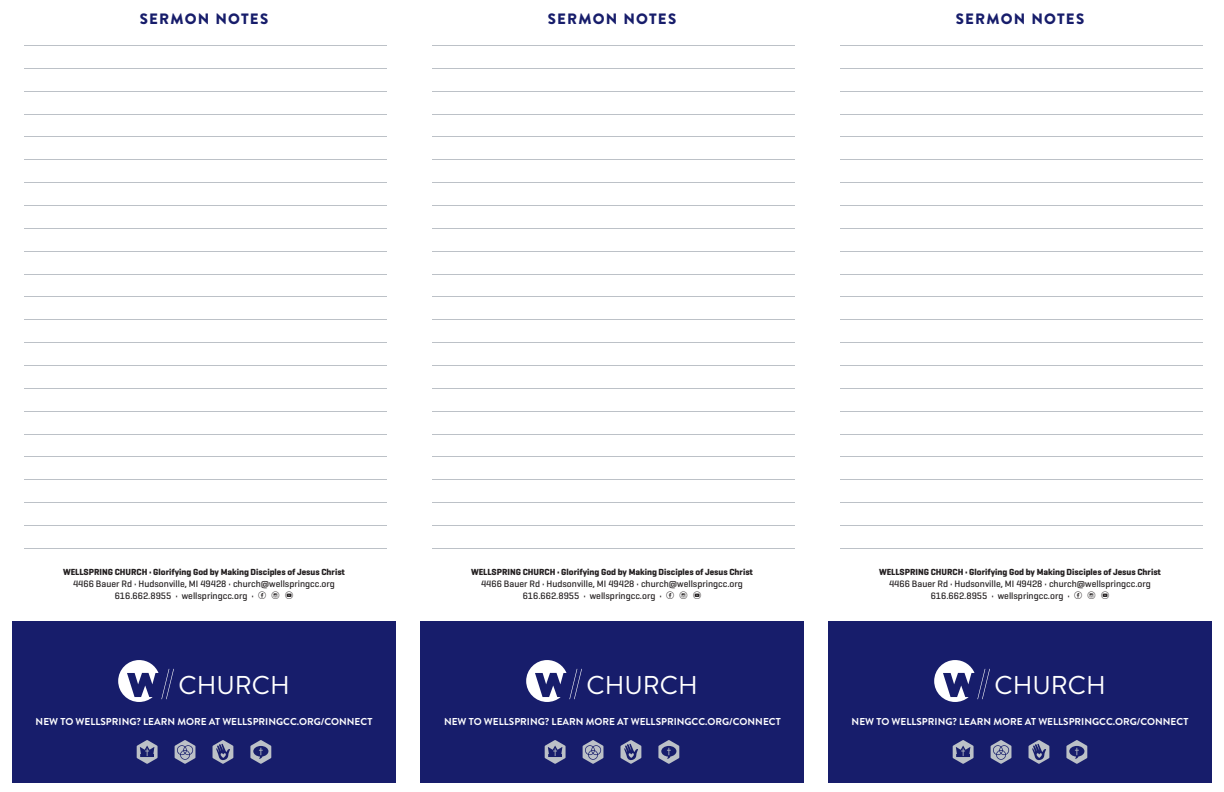
<style>
.page{position:relative;width:1224px;height:792px;background:#fff}
.page>*{position:absolute;margin:0;border:0;box-sizing:border-box;transform-origin:0 0}
.t1{font:25.8px "Brandon Grotesque";color:#fff}
.t2{font:900 15px "Brandon Grotesque";letter-spacing:.085em;color:#171d6b}
.t3{font:700 10px "Brandon Grotesque";color:#fff}
.t4{font:500 9.5px/12px "Geogrotesque";color:#231f20;text-align:center}
.t5{font:700 9px "Geogrotesque";color:#231f20}
.s1{font-family:"Social Shapes";font-weight:400;font-size:11px}
</style>
<div class="page">
<div style="left:13px;top:621px;width:383px;height:162px;background:#171d6b"></div>
<svg style="left:118px;top:660px;width:56px;height:42px"></svg>
<svg style="left:137px;top:740px;width:21px;height:24px"></svg>
<svg style="left:175px;top:740px;width:20px;height:24px"></svg>
<svg style="left:250px;top:740px;width:21px;height:24px"></svg>
<svg style="left:213px;top:740px;width:20px;height:24px"></svg>
<hr style="left:25px;top:45px;width:362px;height:1px;background:#bcc1c7">
<hr style="left:25px;top:68px;width:362px;height:1px;background:#bcc1c7">
<hr style="left:25px;top:91px;width:362px;height:1px;background:#bcc1c7">
<hr style="left:25px;top:114px;width:362px;height:1px;background:#bcc1c7">
<hr style="left:25px;top:137px;width:362px;height:1px;background:#bcc1c7">
<hr style="left:25px;top:159px;width:362px;height:1px;background:#bcc1c7">
<hr style="left:25px;top:182px;width:362px;height:1px;background:#bcc1c7">
<hr style="left:25px;top:205px;width:362px;height:1px;background:#bcc1c7">
<hr style="left:25px;top:228px;width:362px;height:1px;background:#bcc1c7">
<hr style="left:25px;top:251px;width:362px;height:1px;background:#bcc1c7">
<hr style="left:25px;top:274px;width:362px;height:1px;background:#bcc1c7">
<hr style="left:25px;top:297px;width:362px;height:1px;background:#bcc1c7">
<hr style="left:25px;top:319px;width:362px;height:1px;background:#bcc1c7">
<hr style="left:25px;top:342px;width:362px;height:1px;background:#bcc1c7">
<hr style="left:25px;top:365px;width:362px;height:1px;background:#bcc1c7">
<hr style="left:25px;top:388px;width:362px;height:1px;background:#bcc1c7">
<hr style="left:25px;top:411px;width:362px;height:1px;background:#bcc1c7">
<hr style="left:25px;top:434px;width:362px;height:1px;background:#bcc1c7">
<hr style="left:25px;top:457px;width:362px;height:1px;background:#bcc1c7">
<hr style="left:25px;top:479px;width:362px;height:1px;background:#bcc1c7">
<hr style="left:25px;top:502px;width:362px;height:1px;background:#bcc1c7">
<hr style="left:25px;top:525px;width:362px;height:1px;background:#bcc1c7">
<hr style="left:25px;top:548px;width:362px;height:1px;background:#bcc1c7">
<div style="left:421px;top:621px;width:383px;height:162px;background:#171d6b"></div>
<svg style="left:526px;top:660px;width:56px;height:42px"></svg>
<svg style="left:545px;top:740px;width:21px;height:24px"></svg>
<svg style="left:583px;top:740px;width:20px;height:24px"></svg>
<svg style="left:658px;top:740px;width:21px;height:24px"></svg>
<svg style="left:621px;top:740px;width:20px;height:24px"></svg>
<hr style="left:433px;top:45px;width:362px;height:1px;background:#bcc1c7">
<hr style="left:433px;top:68px;width:362px;height:1px;background:#bcc1c7">
<hr style="left:433px;top:91px;width:362px;height:1px;background:#bcc1c7">
<hr style="left:433px;top:114px;width:362px;height:1px;background:#bcc1c7">
<hr style="left:433px;top:137px;width:362px;height:1px;background:#bcc1c7">
<hr style="left:433px;top:159px;width:362px;height:1px;background:#bcc1c7">
<hr style="left:433px;top:182px;width:362px;height:1px;background:#bcc1c7">
<hr style="left:433px;top:205px;width:362px;height:1px;background:#bcc1c7">
<hr style="left:433px;top:228px;width:362px;height:1px;background:#bcc1c7">
<hr style="left:433px;top:251px;width:362px;height:1px;background:#bcc1c7">
<hr style="left:433px;top:274px;width:362px;height:1px;background:#bcc1c7">
<hr style="left:433px;top:297px;width:362px;height:1px;background:#bcc1c7">
<hr style="left:433px;top:319px;width:362px;height:1px;background:#bcc1c7">
<hr style="left:433px;top:342px;width:362px;height:1px;background:#bcc1c7">
<hr style="left:433px;top:365px;width:362px;height:1px;background:#bcc1c7">
<hr style="left:433px;top:388px;width:362px;height:1px;background:#bcc1c7">
<hr style="left:433px;top:411px;width:362px;height:1px;background:#bcc1c7">
<hr style="left:433px;top:434px;width:362px;height:1px;background:#bcc1c7">
<hr style="left:433px;top:457px;width:362px;height:1px;background:#bcc1c7">
<hr style="left:433px;top:479px;width:362px;height:1px;background:#bcc1c7">
<hr style="left:433px;top:502px;width:362px;height:1px;background:#bcc1c7">
<hr style="left:433px;top:525px;width:362px;height:1px;background:#bcc1c7">
<hr style="left:433px;top:548px;width:362px;height:1px;background:#bcc1c7">
<div style="left:829px;top:621px;width:383px;height:162px;background:#171d6b"></div>
<svg style="left:934px;top:660px;width:56px;height:42px"></svg>
<svg style="left:953px;top:740px;width:21px;height:24px"></svg>
<svg style="left:991px;top:740px;width:20px;height:24px"></svg>
<svg style="left:1066px;top:740px;width:21px;height:24px"></svg>
<svg style="left:1029px;top:740px;width:20px;height:24px"></svg>
<hr style="left:841px;top:45px;width:362px;height:1px;background:#bcc1c7">
<hr style="left:841px;top:68px;width:362px;height:1px;background:#bcc1c7">
<hr style="left:841px;top:91px;width:362px;height:1px;background:#bcc1c7">
<hr style="left:841px;top:114px;width:362px;height:1px;background:#bcc1c7">
<hr style="left:841px;top:137px;width:362px;height:1px;background:#bcc1c7">
<hr style="left:841px;top:159px;width:362px;height:1px;background:#bcc1c7">
<hr style="left:841px;top:182px;width:362px;height:1px;background:#bcc1c7">
<hr style="left:841px;top:205px;width:362px;height:1px;background:#bcc1c7">
<hr style="left:841px;top:228px;width:362px;height:1px;background:#bcc1c7">
<hr style="left:841px;top:251px;width:362px;height:1px;background:#bcc1c7">
<hr style="left:841px;top:274px;width:362px;height:1px;background:#bcc1c7">
<hr style="left:841px;top:297px;width:362px;height:1px;background:#bcc1c7">
<hr style="left:841px;top:319px;width:362px;height:1px;background:#bcc1c7">
<hr style="left:841px;top:342px;width:362px;height:1px;background:#bcc1c7">
<hr style="left:841px;top:365px;width:362px;height:1px;background:#bcc1c7">
<hr style="left:841px;top:388px;width:362px;height:1px;background:#bcc1c7">
<hr style="left:841px;top:411px;width:362px;height:1px;background:#bcc1c7">
<hr style="left:841px;top:434px;width:362px;height:1px;background:#bcc1c7">
<hr style="left:841px;top:457px;width:362px;height:1px;background:#bcc1c7">
<hr style="left:841px;top:479px;width:362px;height:1px;background:#bcc1c7">
<hr style="left:841px;top:502px;width:362px;height:1px;background:#bcc1c7">
<hr style="left:841px;top:525px;width:362px;height:1px;background:#bcc1c7">
<hr style="left:841px;top:548px;width:362px;height:1px;background:#bcc1c7">
<h2 class="t2" style="left:140px;top:8px;width:130px">SERMON NOTES</h2>
<h2 class="t2" style="left:548px;top:8px;width:130px">SERMON NOTES</h2>
<h2 class="t2" style="left:956px;top:8px;width:130px">SERMON NOTES</h2>
<p class="t5" style="left:63px;top:566px;width:283px">WELLSPRING CHURCH • Glorifying God by Making Disciples of Jesus Christ</p>
<p class="t4" style="left:73px;top:577px;width:263px">4466 Bauer Rd • Hudsonville, MI 49428 • church@wellspringcc.org<br>616.662.8955 • wellspringcc.org • <span class="s1">C F L</span></p>
<h1 class="t1" style="left:178px;top:667px;width:113px">CHURCH</h1>
<p class="t5" style="left:471px;top:566px;width:283px">WELLSPRING CHURCH • Glorifying God by Making Disciples of Jesus Christ</p>
<p class="t4" style="left:481px;top:577px;width:263px">4466 Bauer Rd • Hudsonville, MI 49428 • church@wellspringcc.org<br>616.662.8955 • wellspringcc.org • <span class="s1">C F L</span></p>
<h1 class="t1" style="left:586px;top:667px;width:113px">CHURCH</h1>
<p class="t5" style="left:879px;top:566px;width:283px">WELLSPRING CHURCH • Glorifying God by Making Disciples of Jesus Christ</p>
<p class="t4" style="left:889px;top:577px;width:263px">4466 Bauer Rd • Hudsonville, MI 49428 • church@wellspringcc.org<br>616.662.8955 • wellspringcc.org • <span class="s1">C F L</span></p>
<h1 class="t1" style="left:994px;top:667px;width:113px">CHURCH</h1>
<p class="t3" style="left:36px;top:714px;width:338px">NEW TO WELLSPRING? LEARN MORE AT WELLSPRINGCC.ORG/CONNECT</p>
<p class="t3" style="left:444px;top:714px;width:338px">NEW TO WELLSPRING? LEARN MORE AT WELLSPRINGCC.ORG/CONNECT</p>
<p class="t3" style="left:852px;top:714px;width:338px">NEW TO WELLSPRING? LEARN MORE AT WELLSPRINGCC.ORG/CONNECT</p>
</div>
